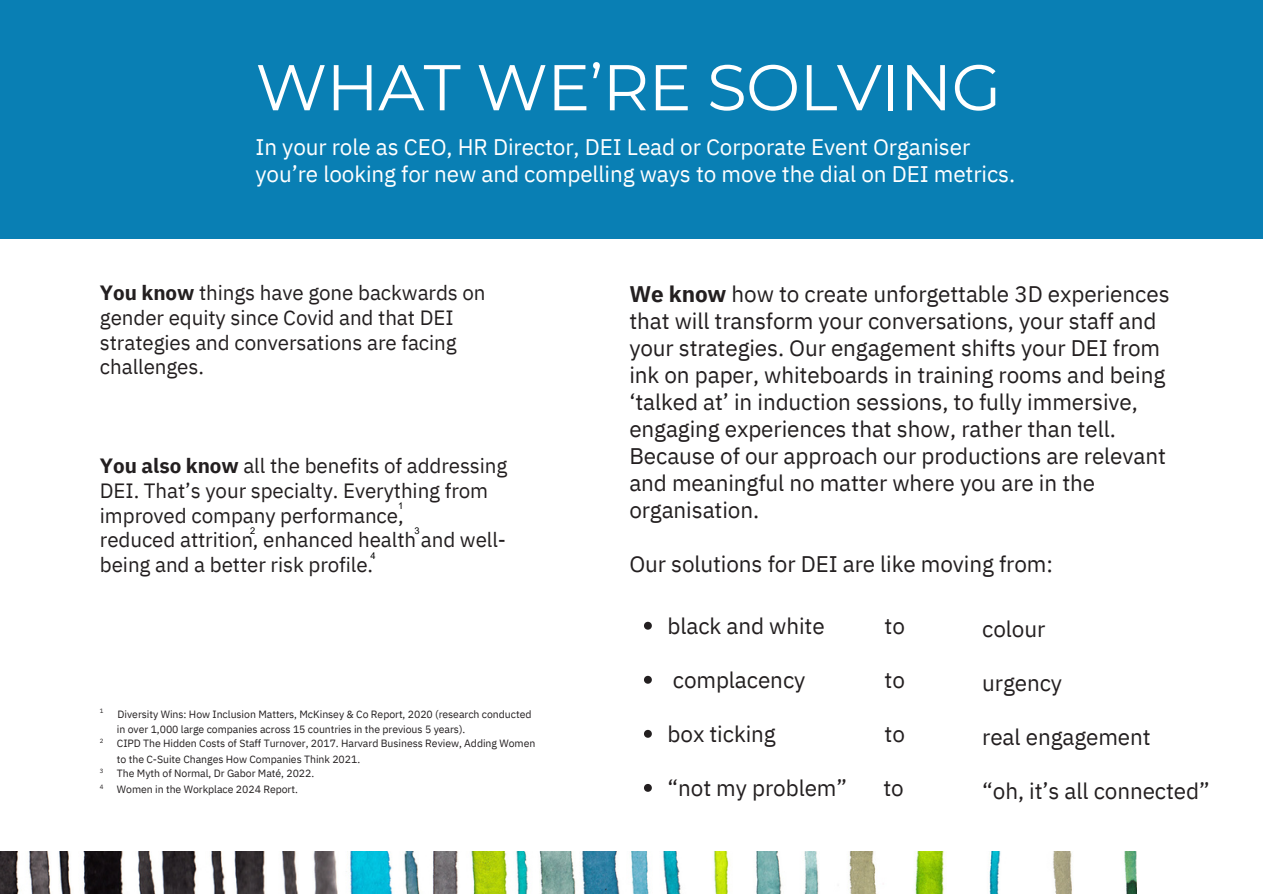
<style>
.page{position:relative;width:1263px;height:894px;background:#fff}
.page>*{position:absolute;margin:0;border:0;box-sizing:border-box;transform-origin:0 0}
.t1{font:64.5px "Montserrat";letter-spacing:-.01em;color:#fff}
.t2{font:22.5px/27px "IBM Plex Sans";letter-spacing:-.005em;color:#231f20}
.t3{font:22.5px/27px "IBM Plex Sans";letter-spacing:-.005em;color:#fff}
.t4{font:20.55px/24.8px "IBM Plex Sans";letter-spacing:-.005em;color:#231f20}
.t5{font:10.5px "IBM Plex Sans";letter-spacing:-.005em;color:#231f20}
.t6{font:9.3px "Arial MT Pro";color:#000}
.t7{font:6.15px "IBM Plex Sans";color:#231f20}
.s1{font-weight:700}
</style>
<div class="page">
<div style="left:0;top:0;width:1263px;height:238px;background:#097fb4"></div>
<img style="left:0;top:851px;width:1136px;height:42px">
<svg style="left:644px;top:621px;width:8px;height:8px"></svg>
<svg style="left:644px;top:675px;width:8px;height:8px"></svg>
<svg style="left:644px;top:729px;width:8px;height:8px"></svg>
<svg style="left:644px;top:784px;width:8px;height:7px"></svg>
<h1 class="t1" style="left:255px;top:48px;width:747px">WHAT WE’RE SOLVING</h1>
<h1 class="t3" style="left:255px;top:133px;width:761px">In your role as CEO, HR Director, DEI Lead or Corporate Event Organiser you’re looking for new and compelling ways to move the dial on DEI metrics.</h1>
<h1 class="t4" style="left:100px;top:280px;width:387px"><span class="s1">You know</span> things have gone backwards on gender equity since Covid and that DEI strategies and conversations are facing challenges.</h1>
<p class="t4" style="left:100px;top:453px;width:409px"><span class="s1">You also know</span> all the benefits of addressing DEI. That’s your specialty. Everything from improved company performance,<br>reduced attrition, enhanced health and well&shy;being and a better risk profile.</p>
<h1 class="t6" style="left:398px;top:502px;width:7px">1</h1>
<h1 class="t6" style="left:250px;top:526px;width:7px">2</h1>
<h1 class="t6" style="left:415px;top:526px;width:7px">3</h1>
<p class="t6" style="left:371px;top:552px;width:7px">4</p>
<p class="t7" style="left:100px;top:706px;width:5px">1</p>
<p class="t7" style="left:100px;top:736px;width:5px">2</p>
<p class="t7" style="left:100px;top:766px;width:5px">3</p>
<p class="t7" style="left:100px;top:782px;width:5px">4</p>
<p class="t5" style="left:118px;top:706px;width:415px">Diversity Wins: How Inclusion Matters, McKinsey &amp; Co Report, 2020 (research conducted</p>
<p class="t5" style="left:117px;top:722px;width:350px">in over 1,000 large companies across 15 countries in the previous 5 years).</p>
<h1 class="t5" style="left:117px;top:735px;width:420px">CIPD The Hidden Costs of Staff Turnover, 2017. Harvard Business Review, Adding Women</h1>
<h1 class="t5" style="left:117px;top:752px;width:245px">to the C-Suite Changes How Companies Think 2021.</h1>
<h1 class="t5" style="left:117px;top:765px;width:199px">The Myth of Normal, Dr Gabor Maté, 2022.</h1>
<h1 class="t5" style="left:117px;top:781px;width:182px">Women in the Workplace 2024 Report.</h1>
<p class="t2" style="left:629px;top:280px;width:542px"><span class="s1">We know</span> how to create unforgettable 3D experiences that will transform your conversations, your staff and your strategies. Our engagement shifts your DEI from ink on paper, whiteboards in training rooms and being ‘talked at’ in induction sessions, to fully immersive, engaging experiences that show, rather than tell.<br>Because of our approach our productions are relevant and meaningful no matter where you are in the organisation.</p>
<p class="t2" style="left:629px;top:550px;width:425px">Our solutions for DEI are like moving from:</p>
<p class="t2" style="left:668px;top:612px;width:159px">black and white</p>
<h1 class="t2" style="left:673px;top:666px;width:134px">complacency</h1>
<h1 class="t2" style="left:668px;top:720px;width:110px">box ticking</h1>
<p class="t2" style="left:668px;top:774px;width:181px">“not my problem”</p>
<p class="t2" style="left:883px;top:774px;width:22px">to</p>
<p class="t2" style="left:885px;top:612px;width:22px">to</p>
<p class="t2" style="left:885px;top:666px;width:22px">to</p>
<p class="t2" style="left:885px;top:720px;width:22px">to</p>
<p class="t2" style="left:982px;top:614px;width:65px">colour</p>
<p class="t2" style="left:982px;top:668px;width:81px">urgency</p>
<p class="t2" style="left:982px;top:722px;width:170px">real engagement</p>
<p class="t2" style="left:982px;top:776px;width:229px">“oh, it’s all connected”</p>
</div>
